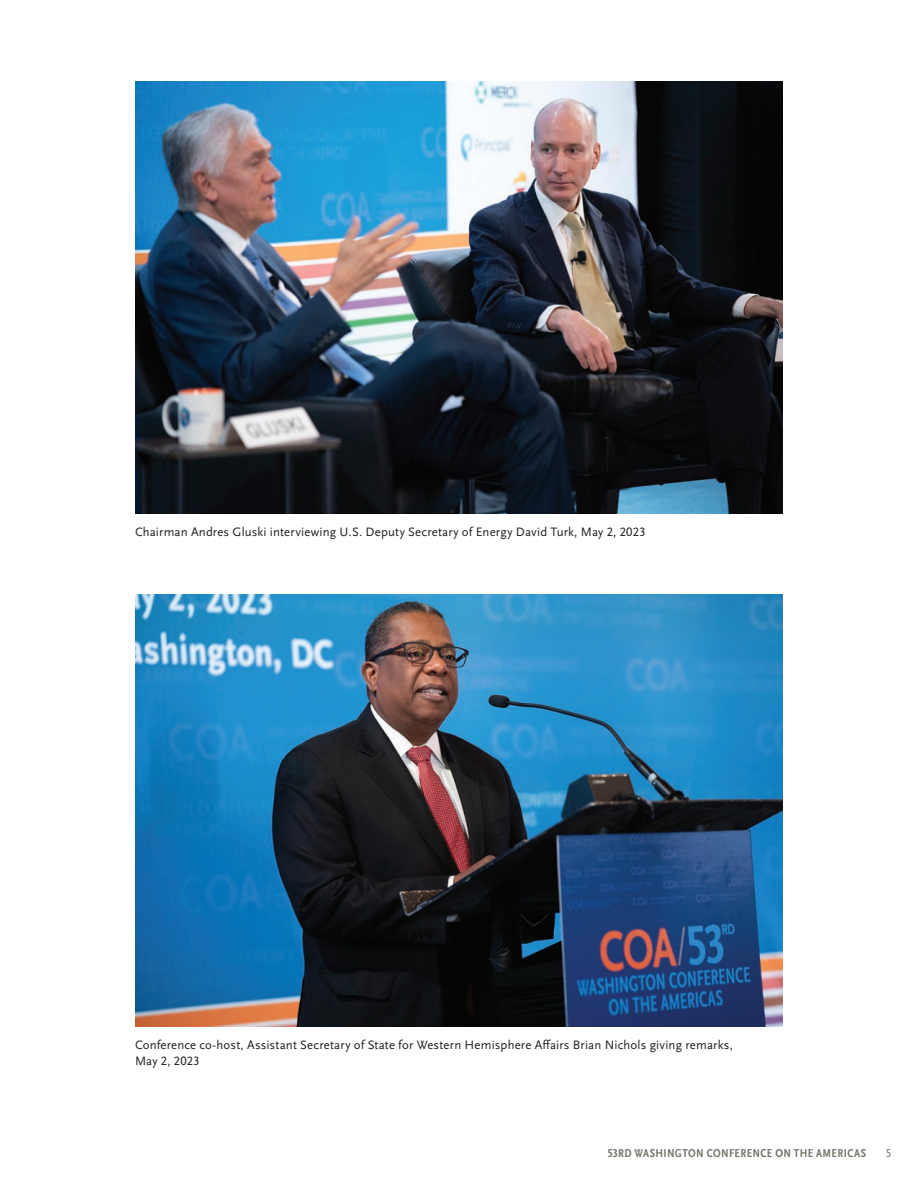
<style>
.page{position:relative;width:918px;height:1188px;background:#fff}
.page>*{position:absolute;margin:0;border:0;box-sizing:border-box;transform-origin:0 0}
.t1{font:12.75px/15.8px "Scala Sans Pro";letter-spacing:.01em;color:#231f20}
.t2{font:700 condensed 12px "Scala Sans Pro";letter-spacing:.03em;color:#78776d}
.t3{font:condensed 12px "Scala Sans Pro";color:#78776d}
.s1{font-family:"Scala Sans Gee Pro"}
</style>
<div class="page">
<img style="left:135px;top:81px;width:648px;height:432px">
<img style="left:135px;top:594px;width:648px;height:432px">
<p class="t1" style="left:135px;top:524px;width:512px">Chairman Andres Gluski interviewing U.S. Deputy Secretary of Energy David Turk, May 2, 2023</p>
<p class="t1" style="left:135px;top:1037px;width:599px">Conference co-host, Assistant Secretary of State for Western Hemisphere Affairs Brian Nichols giving remarks,<br>May 2, 2023</p>
<p class="t2" style="left:608px;top:1145px;width:260px">53RD WASHIN<span class="s1">G</span>TON CONFERENCE ON THE AMERICAS</p>
<p class="t3" style="left:886px;top:1145px;width:6px">5</p>
</div>
